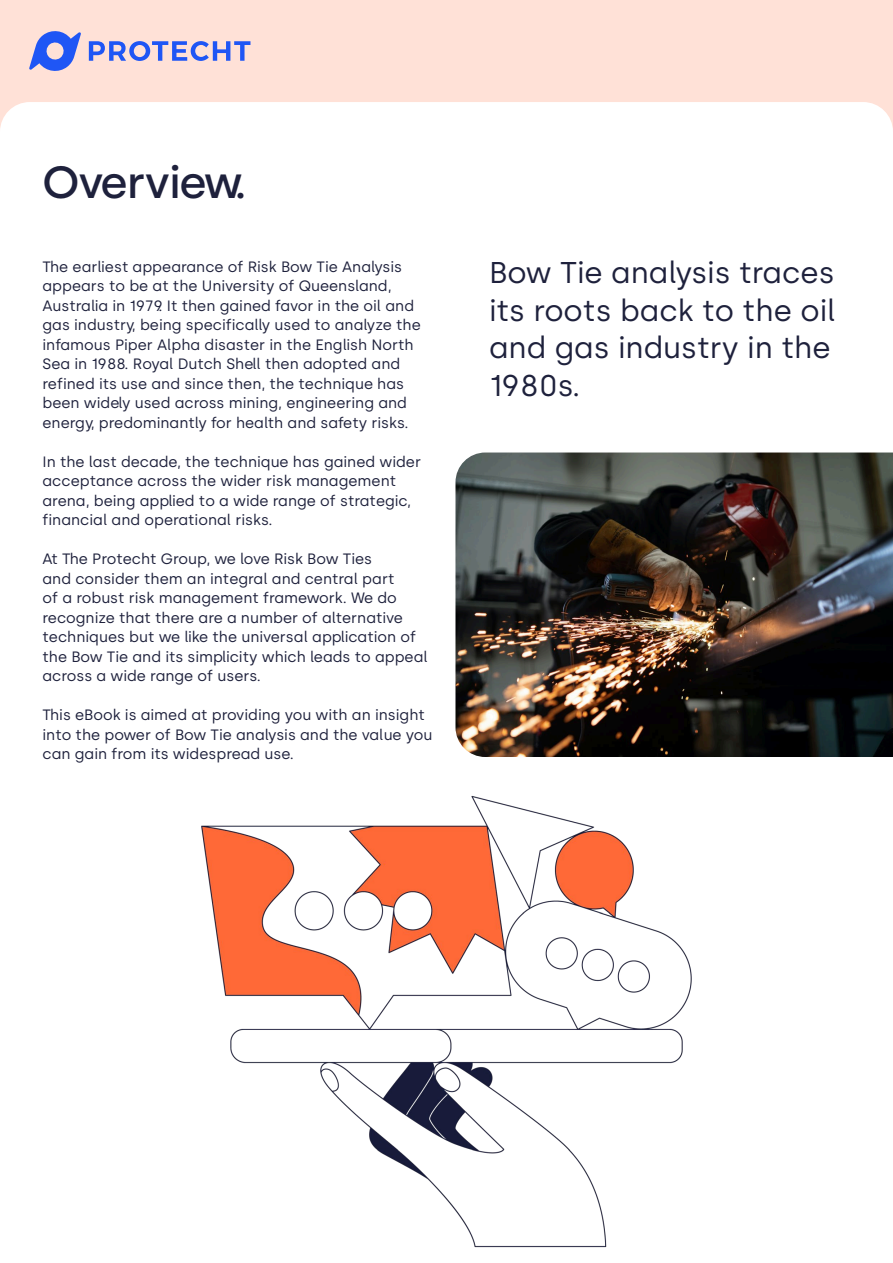
<style>
.page{position:relative;width:893px;height:1263px;background:#ffe1d7}
.page>*{position:absolute;margin:0;border:0;box-sizing:border-box;transform-origin:0 0}
.heading-1{font:500 45px "Silka";letter-spacing:-.025em;color:#1e213c}
.quote{font:30px/37.5px "Silka";color:#1e213c}
.body{font:15px/19.5px "Silka";color:#1e213c}
</style>
<div class="page">
<div style="left:0;top:102px;width:893px;height:1161px;background:#fff"></div>
<svg style="left:89px;top:41px;width:161px;height:20px"></svg>
<svg style="left:29px;top:31px;width:52px;height:40px"></svg>
<img style="left:11px;top:793px;width:871px;height:470px">
<img style="left:455px;top:452px;width:438px;height:305px">
<p class="heading-1" style="left:43px;top:156px;width:206px">Overview.</p>
<p class="body" style="left:43px;top:257px;width:380px">The earliest appearance of Risk Bow Tie Analysis appears to be at the University of Queensland, Australia in 1979. It then gained favor in the oil and gas industry, being specifically used to analyze the infamous Piper Alpha disaster in the English North Sea in 1988. Royal Dutch Shell then adopted and refined its use and since then, the technique has been widely used across mining, engineering and energy, predominantly for health and safety risks.</p>
<p class="body" style="left:43px;top:452px;width:380px">In the last decade, the technique has gained wider acceptance across the wider risk management arena, being applied to a wide range of strategic, financial and operational risks.</p>
<p class="body" style="left:43px;top:549px;width:387px">At The Protecht Group, we love Risk Bow Ties<br>and consider them an integral and central part<br>of a robust risk management framework. We do recognize that there are a number of alternative techniques but we like the universal application of the Bow Tie and its simplicity which leads to appeal across a wide range of users.</p>
<p class="body" style="left:43px;top:705px;width:391px">This eBook is aimed at providing you with an insight into the power of Bow Tie analysis and the value you can gain from its widespread use.</p>
<p class="quote" style="left:489px;top:254px;width:348px">Bow Tie analysis traces its roots back to the oil and gas industry in the<br>1980s.</p>
</div>
